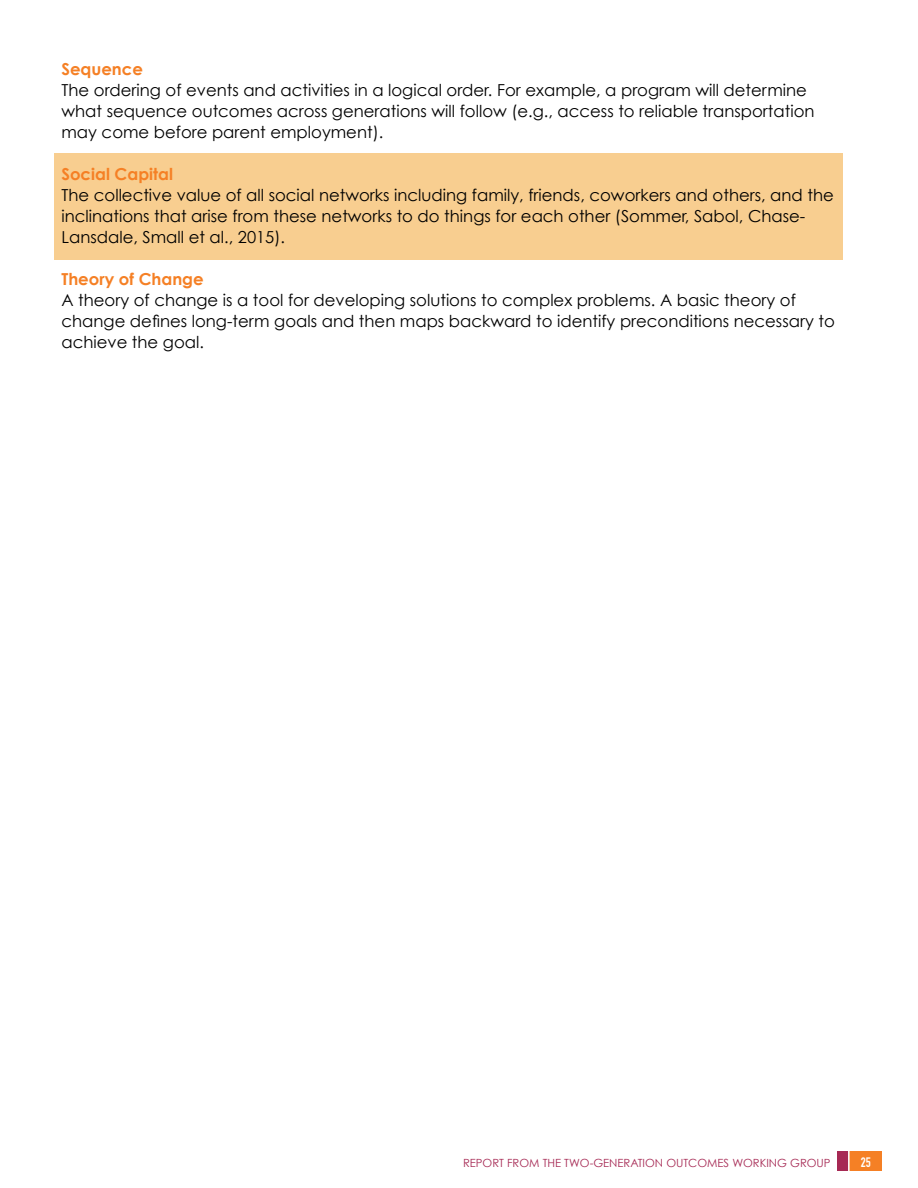
<style>
.page{position:relative;width:918px;height:1188px;background:#fff}
.page>*{position:absolute;margin:0;border:0;box-sizing:border-box;transform-origin:0 0}
.t1{font:16.5px/21px "Century Gothic";color:#000}
.t2{font:700 16.5px "Century Gothic";color:#f58025}
.t3{font:13.5px "DIN Engschrift";color:#fff}
.t4{font:11.25px "Century Gothic";color:#a62954}
</style>
<div class="page">
<div style="left:838px;top:1152px;width:21px;height:19px;background:#a62954"></div>
<div style="left:849px;top:1152px;width:33px;height:19px;background:#f58025"></div>
<hr style="left:848px;top:1151px;width:2px;height:21px;background:#fff">
<div style="left:54px;top:153px;width:789px;height:106px;background:#f8ce90"></div>
<p class="t2" style="left:62px;top:59px;width:83px">Sequence</p>
<p class="t1" style="left:62px;top:80px;width:755px">The ordering of events and activities in a logical order. For example, a program will determine what sequence outcomes across generations will follow (e.g., access to reliable transportation may come before parent employment).</p>
<p class="t2" style="left:62px;top:164px;width:113px">Social Capital</p>
<p class="t1" style="left:62px;top:185px;width:774px">The collective value of all social networks including family, friends, coworkers and others, and the inclinations that arise from these networks to do things for each other (Sommer, Sabol, Chase-<br>Lansdale, Small et al., 2015).</p>
<p class="t2" style="left:62px;top:269px;width:144px">Theory of Change</p>
<p class="t1" style="left:62px;top:290px;width:775px">A theory of change is a tool for developing solutions to complex problems. A basic theory of change defines long-term goals and then maps backward to identify preconditions necessary to achieve the goal.</p>
<p class="t4" style="left:463px;top:1156px;width:369px">REPORT FROM THE TWO-GENERATION OUTCOMES WORKING GROUP</p>
<p class="t3" style="left:861px;top:1154px;width:12px">25</p>
</div>
